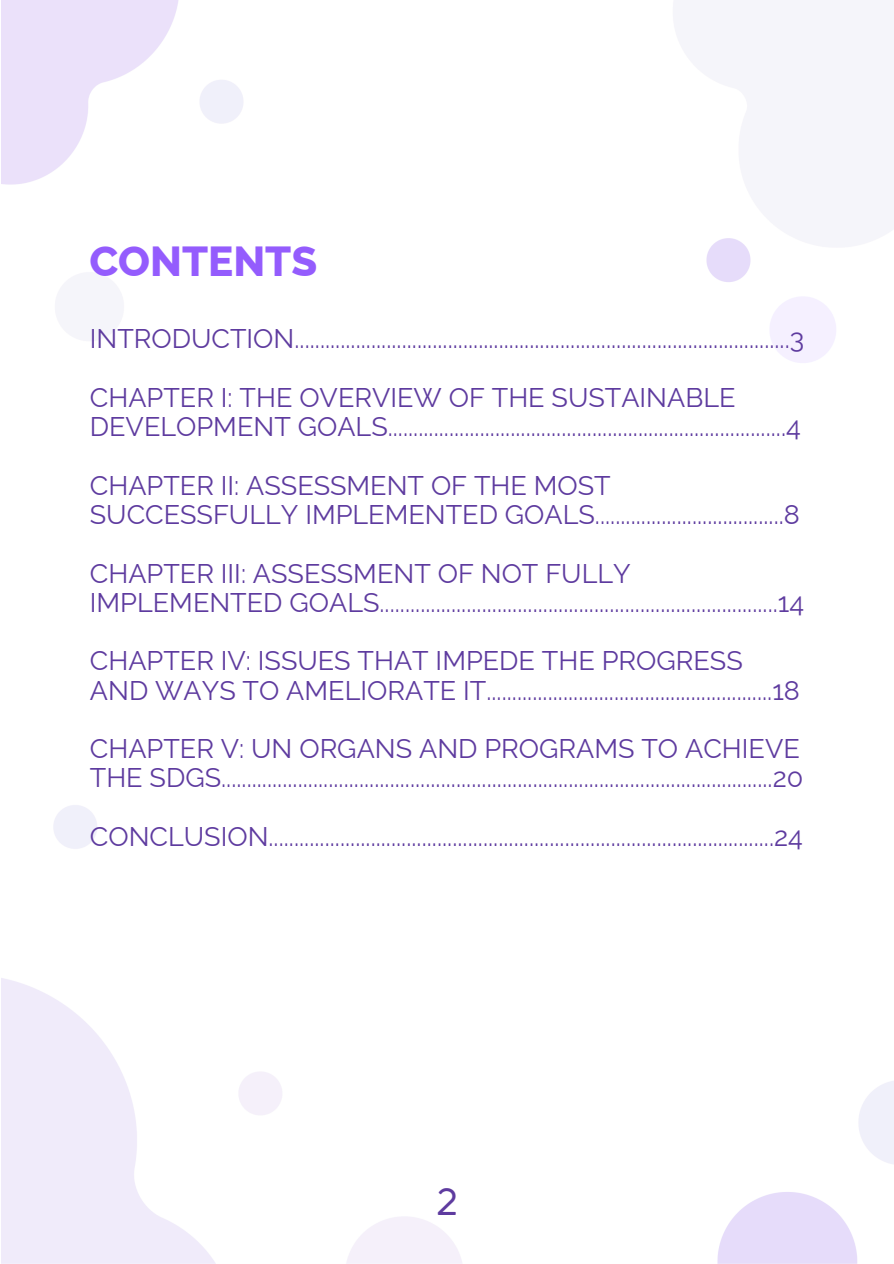
<style>
.page{position:relative;width:894px;height:1264px;background:#fff}
.page>*{position:absolute;margin:0;border:0;box-sizing:border-box;transform-origin:0 0}
.t1{font:800 42px "Raleway";color:#945cfd}
.t2{font:36px "Coco Gothic";color:#5e3b9f}
.t3{font:27px/29.2px "Raleway";color:#5e3b9f}
</style>
<div class="page">
<p class="t1" style="left:89px;top:236px;width:229px">CONTENTS</p>
<p class="t3" style="left:90px;top:324px;width:715px">INTRODUCTION.................................................................................................3</p>
<p class="t3" style="left:90px;top:383px;width:712px">CHAPTER I: THE OVERVIEW OF THE SUSTAINABLE<br>DEVELOPMENT GOALS..............................................................................4</p>
<p class="t3" style="left:90px;top:470px;width:711px">CHAPTER II: ASSESSMENT OF THE MOST<br>SUCCESSFULLY IMPLEMENTED GOALS.....................................8</p>
<p class="t3" style="left:90px;top:558px;width:715px">CHAPTER III: ASSESSMENT OF NOT FULLY<br>IMPLEMENTED GOALS..............................................................................14</p>
<p class="t3" style="left:90px;top:646px;width:711px">CHAPTER IV: ISSUES THAT IMPEDE THE PROGRESS<br>AND WAYS TO AMELIORATE IT........................................................18</p>
<p class="t3" style="left:90px;top:734px;width:714px">CHAPTER V: UN ORGANS AND PROGRAMS TO ACHIEVE<br>THE SDGS............................................................................................................20</p>
<p class="t3" style="left:90px;top:821px;width:714px">CONCLUSION...................................................................................................24</p>
<h1 class="t2" style="left:435px;top:1188px;width:24px">2</h1>
</div>
